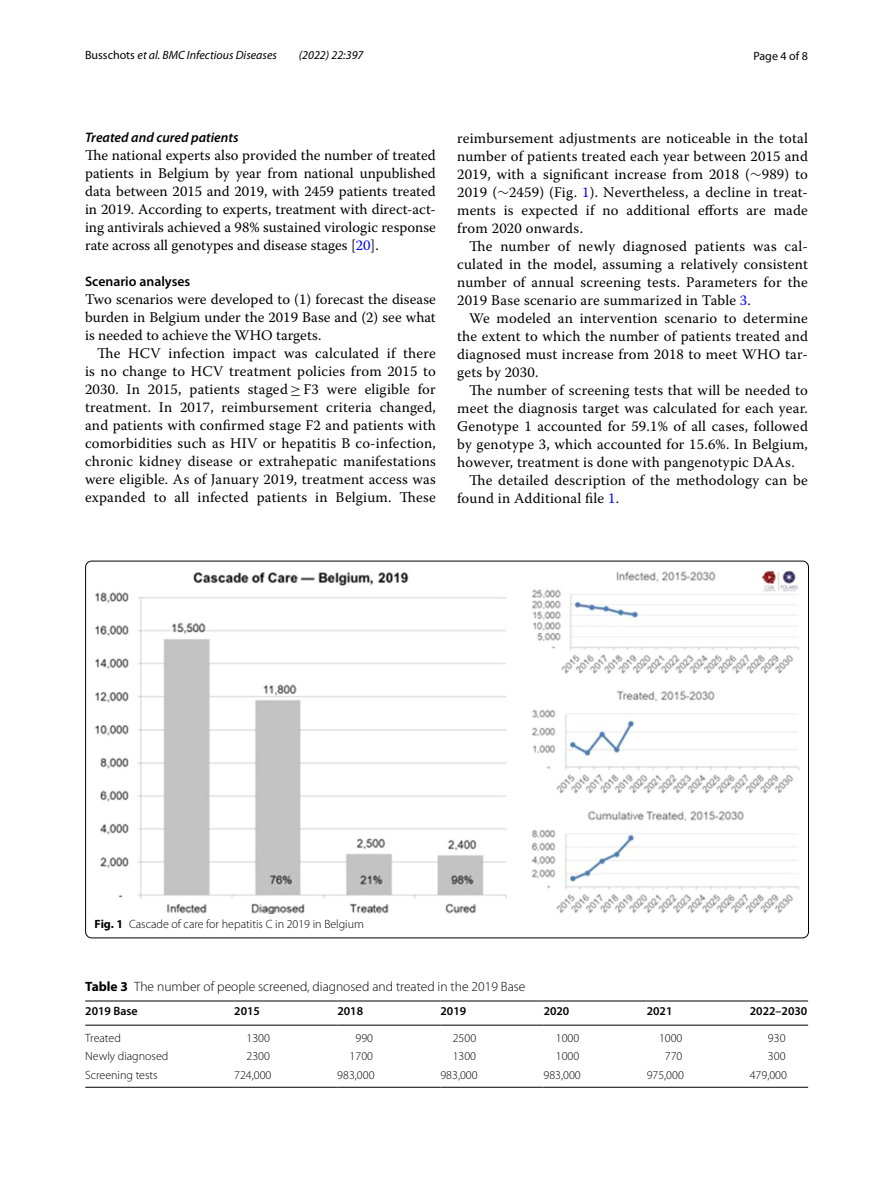
<style>
.page{position:relative;width:893px;height:1187px;background:#fff}
.page>*{position:absolute;margin:0;border:0;box-sizing:border-box;transform-origin:0 0}
.t1{font:14.7px/18px "Warnock Pro";letter-spacing:.015em;color:#000;text-align:justify}
.t2{font:italic 600 13.8px "Myriad Pro";color:#000}
.t3{font:600 13.8px "Myriad Pro";color:#000}
.t4{font:300 13.5px "Myriad Pro";color:#000}
.t5{font:300 12px "Myriad Pro";color:#000}
.t6{font:italic 12px "Myriad Pro";color:#000}
.t7{font:600 12px "Myriad Pro";color:#000}
.t8{font:12px "Myriad Pro";color:#000}
.s1{font-style:normal}
.s2{color:#00f}
.s3{font-family:"MTSY"}
.s4{font-weight:700}
</style>
<div class="page">
<img style="left:94px;top:570px;width:706px;height:342px">
<hr style="left:85px;top:1000px;width:149px;height:1px;background:#000">
<hr style="left:85px;top:1024px;width:149px;height:1px;background:#000">
<hr style="left:234px;top:1000px;width:103px;height:1px;background:#000">
<hr style="left:234px;top:1024px;width:103px;height:1px;background:#000">
<hr style="left:337px;top:1000px;width:104px;height:1px;background:#000">
<hr style="left:337px;top:1024px;width:104px;height:1px;background:#000">
<hr style="left:441px;top:1000px;width:103px;height:1px;background:#000">
<hr style="left:441px;top:1024px;width:103px;height:1px;background:#000">
<hr style="left:544px;top:1000px;width:103px;height:1px;background:#000">
<hr style="left:544px;top:1024px;width:103px;height:1px;background:#000">
<hr style="left:647px;top:1000px;width:103px;height:1px;background:#000">
<hr style="left:647px;top:1024px;width:103px;height:1px;background:#000">
<hr style="left:750px;top:1000px;width:58px;height:1px;background:#000">
<hr style="left:750px;top:1024px;width:58px;height:1px;background:#000">
<hr style="left:85px;top:1086px;width:149px;height:1px;background:#000">
<hr style="left:234px;top:1086px;width:103px;height:1px;background:#000">
<hr style="left:337px;top:1086px;width:104px;height:1px;background:#000">
<hr style="left:441px;top:1086px;width:103px;height:1px;background:#000">
<hr style="left:544px;top:1086px;width:103px;height:1px;background:#000">
<hr style="left:647px;top:1086px;width:103px;height:1px;background:#000">
<hr style="left:750px;top:1086px;width:58px;height:1px;background:#000">
<p class="t6" style="left:85px;top:48px;width:193px"><span class="s1">Busschots</span> et al. BMC Infectious Diseases</p>
<p class="t6" style="left:299px;top:48px;width:66px">(2022) 22:397</p>
<p class="t8" style="left:753px;top:48px;width:56px">Page 4 of 8</p>
<p class="t2" style="left:85px;top:129px;width:155px">Treated and cured patients</p>
<p class="t1" style="left:85px;top:146px;width:352px">The national experts also provided the number of treated patients in Belgium by year from national unpublished data between 2015 and 2019, with 2459 patients treated in 2019. According to experts, treatment with direct-act&shy;ing antivirals achieved a 98% sustained virologic response rate across all genotypes and disease stages [<span class="s2">20</span>].</p>
<p class="t3" style="left:85px;top:273px;width:107px">Scenario analyses</p>
<p class="t1" style="left:85px;top:290px;width:352px">Two scenarios were developed to (1) forecast the disease burden in Belgium under the 2019 Base and (2) see what is needed to achieve the WHO targets.</p>
<p class="t1" style="left:85px;top:344px;width:352px;text-indent:12px">The HCV infection impact was calculated if there is no change to HCV treatment policies from 2015 to 2030. In 2015, patients staged <span class="s3">≥</span> F3 were eligible for treatment. In 2017, reimbursement criteria changed, and patients with confirmed stage F2 and patients with comorbidities such as HIV or hepatitis B co-infection, chronic kidney disease or extrahepatic manifestations were eligible. As of January 2019, treatment access was expanded to all infected patients in Belgium. These</p>
<p class="t1" style="left:457px;top:128px;width:352px">reimbursement adjustments are noticeable in the total number of patients treated each year between 2015 and 2019, with a significant increase from 2018 (<span class="s3">∼</span>989) to 2019 (<span class="s3">∼</span>2459) (Fig. <span class="s2">1</span>). Nevertheless, a decline in treat&shy;ments is expected if no additional efforts are made from 2020 onwards.</p>
<p class="t1" style="left:457px;top:236px;width:352px;text-indent:12px">The number of newly diagnosed patients was cal&shy;culated in the model, assuming a relatively consistent number of annual screening tests. Parameters for the 2019 Base scenario are summarized in Table <span class="s2">3</span>.</p>
<p class="t1" style="left:457px;top:308px;width:352px;text-indent:12px">We modeled an intervention scenario to determine the extent to which the number of patients treated and diagnosed must increase from 2018 to meet WHO tar&shy;gets by 2030.</p>
<p class="t1" style="left:469px;top:380px;width:340px">The number of screening tests that will be needed to</p>
<p class="t1" style="left:457px;top:398px;width:352px">meet the diagnosis target was calculated for each year.</p>
<p class="t1" style="left:457px;top:416px;width:352px">Genotype 1 accounted for 59.1% of all cases, followed</p>
<p class="t1" style="left:457px;top:434px;width:352px">by genotype 3, which accounted for 15.6%. In Belgium,</p>
<p class="t1" style="left:457px;top:452px;width:339px">however, treatment is done with pangenotypic DAAs.</p>
<p class="t1" style="left:469px;top:470px;width:340px">The detailed description of the methodology can be</p>
<p class="t1" style="left:457px;top:488px;width:163px">found in Additional file <span class="s2">1</span>.</p>
<p class="t5" style="left:95px;top:917px;width:271px"><span class="s4">Fig. 1</span> Cascade of care for hepatitis C in 2019 in Belgium</p>
<p class="t4" style="left:85px;top:979px;width:442px"><span class="s4">Table 3</span> The number of people screened, diagnosed and treated in the 2019 Base</p>
<p class="t7" style="left:85px;top:1003px;width:54px">2019 Base</p>
<p class="t7" style="left:234px;top:1003px;width:27px">2015</p>
<p class="t7" style="left:337px;top:1003px;width:27px">2018</p>
<p class="t7" style="left:441px;top:1003px;width:27px">2019</p>
<p class="t7" style="left:544px;top:1003px;width:27px">2020</p>
<p class="t7" style="left:647px;top:1003px;width:27px">2021</p>
<p class="t7" style="left:750px;top:1003px;width:59px">2022–2030</p>
<p class="t5" style="left:85px;top:1031px;width:37px">Treated</p>
<p class="t5" style="left:247px;top:1031px;width:25px">1300</p>
<p class="t5" style="left:356px;top:1031px;width:19px">990</p>
<p class="t5" style="left:453px;top:1031px;width:25px">2500</p>
<p class="t5" style="left:556px;top:1031px;width:25px">1000</p>
<p class="t5" style="left:659px;top:1031px;width:25px">1000</p>
<p class="t5" style="left:768px;top:1031px;width:19px">930</p>
<p class="t5" style="left:85px;top:1049px;width:85px">Newly diagnosed</p>
<p class="t5" style="left:247px;top:1049px;width:25px">2300</p>
<p class="t5" style="left:350px;top:1049px;width:25px">1700</p>
<p class="t5" style="left:453px;top:1049px;width:25px">1300</p>
<p class="t5" style="left:556px;top:1049px;width:25px">1000</p>
<p class="t5" style="left:665px;top:1049px;width:19px">770</p>
<p class="t5" style="left:768px;top:1049px;width:19px">300</p>
<p class="t5" style="left:85px;top:1067px;width:74px">Screening tests</p>
<p class="t5" style="left:234px;top:1067px;width:39px">724,000</p>
<p class="t5" style="left:337px;top:1067px;width:39px">983,000</p>
<p class="t5" style="left:440px;top:1067px;width:39px">983,000</p>
<p class="t5" style="left:544px;top:1067px;width:39px">983,000</p>
<p class="t5" style="left:647px;top:1067px;width:39px">975,000</p>
<p class="t5" style="left:750px;top:1067px;width:39px">479,000</p>
</div>
